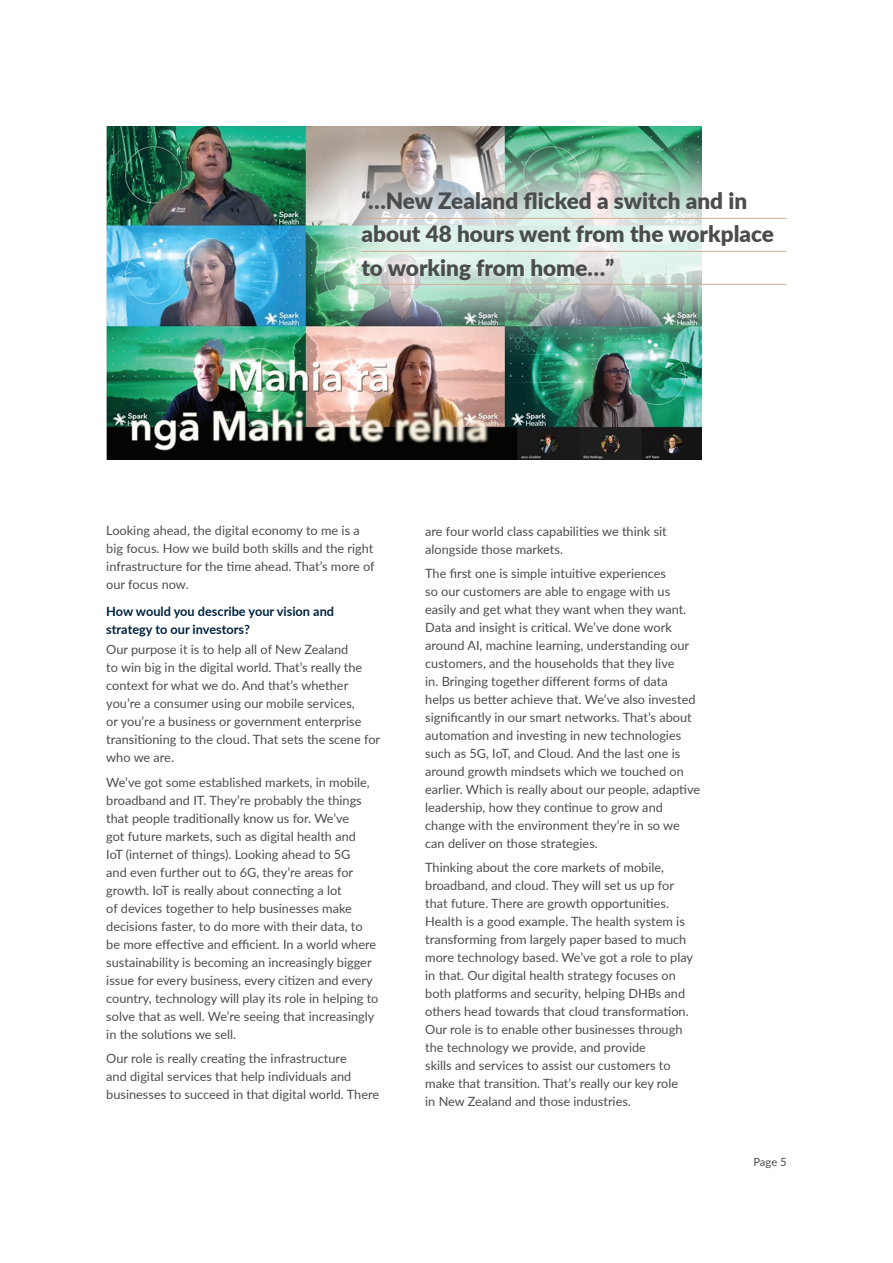
<style>
.page{position:relative;width:893px;height:1263px;background:#fff}
.page>*{position:absolute;margin:0;border:0;box-sizing:border-box;transform-origin:0 0}
.t1{font:900 22.5px/33px "Lato";color:#4b4c4d}
.t2{font:12.75px/18px "Lato";color:#4b4c4d}
.t3{font:700 12.75px/18px "Lato";color:#00223f}
.t4{font:11.25px "Lato";color:#4b4c4d}
</style>
<div class="page">
<img style="left:107px;top:126px;width:594px;height:333px">
<div style="left:281px;top:113px;width:585px;height:253px;background:#fff;opacity:.85"></div>
<hr style="left:361px;top:218px;width:426px;height:1px;background:#d1ae94">
<hr style="left:361px;top:251px;width:426px;height:1px;background:#d1ae94">
<hr style="left:361px;top:284px;width:426px;height:1px;background:#d1ae94">
<h1 class="t1" style="left:361px;top:184px;width:414px">“…New Zealand flicked a switch and in about 48 hours went from the workplace to working from home…”</h1>
<p class="t2" style="left:106px;top:521px;width:270px">Looking ahead, the digital economy to me is a big focus. How we build both skills and the right infrastructure for the time ahead. That’s more of our focus now.</p>
<p class="t3" style="left:106px;top:602px;width:229px">How would you describe your vision and strategy to our investors?</p>
<p class="t2" style="left:106px;top:640px;width:275px">Our purpose it is to help all of New Zealand<br>to win big in the digital world. That’s really the context for what we do. And that’s whether you’re a consumer using our mobile services,<br>or you’re a business or government enterprise transitioning to the cloud. That sets the scene for who we are.</p>
<p class="t2" style="left:106px;top:772px;width:274px">We’ve got some established markets, in mobile, broadband and IT. They’re probably the things that people traditionally know us for. We’ve<br>got future markets, such as digital health and<br>IoT (internet of things). Looking ahead to 5G<br>and even further out to 6G, they’re areas for growth. IoT is really about connecting a lot<br>of devices together to help businesses make decisions faster, to do more with their data, to be more effective and efficient. In a world where sustainability is becoming an increasingly bigger issue for every business, every citizen and every country, technology will play its role in helping to solve that as well. We’re seeing that increasingly in the solutions we sell.</p>
<p class="t2" style="left:106px;top:1049px;width:274px">Our role is really creating the infrastructure<br>and digital services that help individuals and businesses to succeed in that digital world. There</p>
<p class="t2" style="left:425px;top:521px;width:243px">are four world class capabilities we think sit alongside those markets.</p>
<p class="t2" style="left:425px;top:564px;width:276px">The first one is simple intuitive experiences<br>so our customers are able to engage with us easily and get what they want when they want.<br>Data and insight is critical. We’ve done work around AI, machine learning, understanding our customers, and the households that they live<br>in. Bringing together different forms of data helps us better achieve that. We’ve also invested significantly in our smart networks. That’s about automation and investing in new technologies such as 5G, IoT, and Cloud. And the last one is around growth mindsets which we touched on earlier. Which is really about our people, adaptive leadership, how they continue to grow and change with the environment they’re in so we can deliver on those strategies.</p>
<p class="t2" style="left:425px;top:858px;width:269px">Thinking about the core markets of mobile, broadband, and cloud. They will set us up for that future. There are growth opportunities.<br>Health is a good example. The health system is transforming from largely paper based to much more technology based. We’ve got a role to play in that. Our digital health strategy focuses on both platforms and security, helping DHBs and others head towards that cloud transformation.<br>Our role is to enable other businesses through the technology we provide, and provide<br>skills and services to assist our customers to make that transition. That’s really our key role<br>in New Zealand and those industries.</p>
<p class="t4" style="left:753px;top:1153px;width:35px">Page 5</p>
</div>
